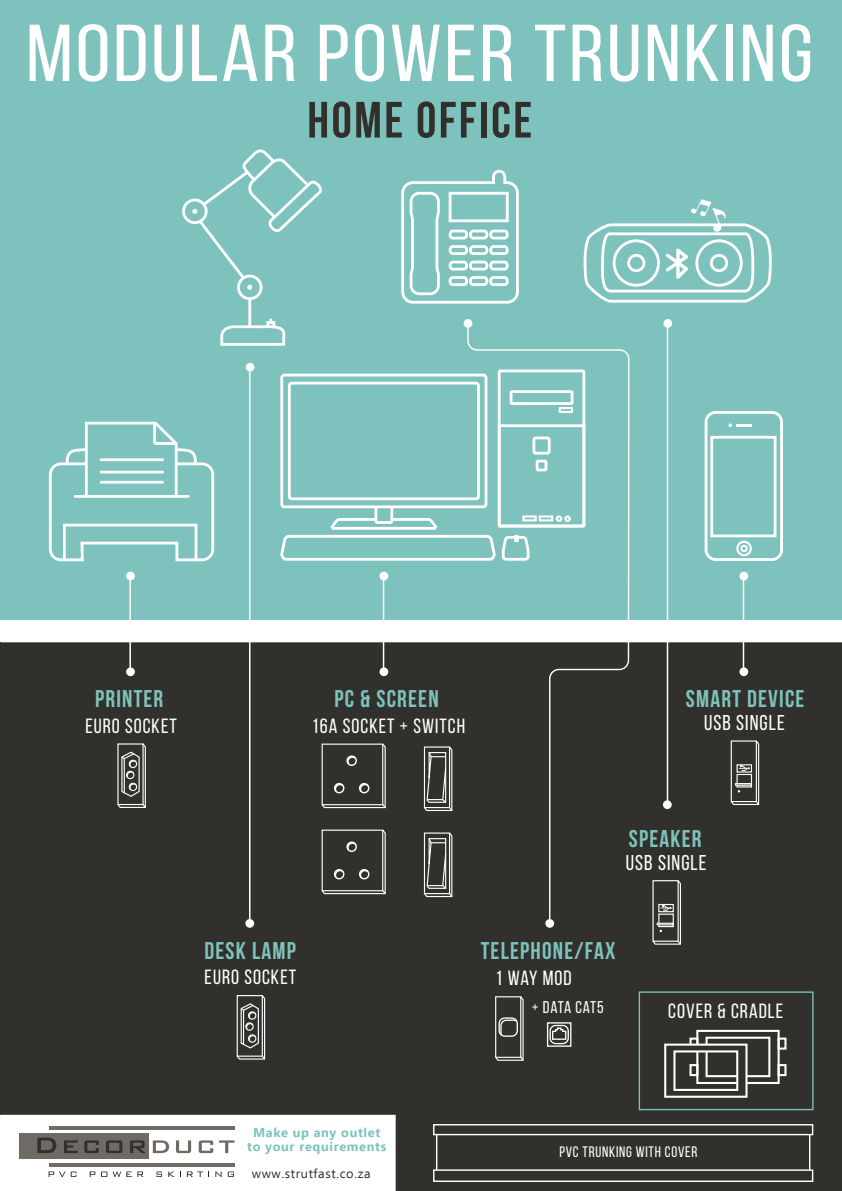
<style>
.page{position:relative;width:842px;height:1191px;background:#fff}
.page>*{position:absolute;margin:0;border:0;box-sizing:border-box;transform-origin:0 0}
.t1{font:80.4px "Bebas Neue";letter-spacing:.03em;color:#fff;scale:1.11 1}
.t2{font:700 51px "Bebas Neue";letter-spacing:.05em;color:#31302c}
.t3{font:700 24.2px "Bebas Neue";letter-spacing:.05em;color:#7dc2bc}
.t4{font:21.4px "Bebas Neue";letter-spacing:.05em;color:#fff}
.t5{font:20.6px "Bebas Neue";letter-spacing:.05em;color:#fff}
.t6{font:17px "Bebas Neue";letter-spacing:.03em;color:#fff}
.t7{font:15.2px "Bebas Neue";letter-spacing:.05em;color:#fff}
.t8{font:700 12.8px/14.2px "Ebrima";letter-spacing:.05em;color:#7dc2bc;text-align:center}
.t9{font:12.8px "Ebrima";letter-spacing:.05em;color:#31302c}
</style>
<div class="page">
<div style="left:0;top:642px;width:842px;height:549px;background:#31302c"></div>
<div style="left:0;top:0;width:842px;height:619px;background:#7dc2bc"></div>
<svg style="left:730px;top:739px;width:30px;height:67px;background:#61615e"></svg>
<svg style="left:651px;top:879px;width:31px;height:66px;background:#61605d"></svg>
<svg style="left:116px;top:742px;width:31px;height:67px;background:#696966"></svg>
<svg style="left:236px;top:994px;width:30px;height:66px;background:#6c6b69"></svg>
<div style="left:549px;top:1024px;width:20px;height:20px;border:1px solid #fff;border-radius:6px"></div>
<div style="left:547px;top:1022px;width:24px;height:24px;border:1px solid #fff"></div>
<svg style="left:551px;top:1026px;width:16px;height:14px"></svg>
<svg style="left:494px;top:995px;width:31px;height:66px;background:#5b5a57"></svg>
<svg style="left:423px;top:831px;width:30px;height:67px;background:#686764"></svg>
<svg style="left:321px;top:828px;width:66px;height:67px;background:#43423f"></svg>
<div style="left:322px;top:829px;width:61px;height:62px;border:1px solid #fff"></div>
<svg style="left:423px;top:745px;width:30px;height:67px;background:#686764"></svg>
<svg style="left:321px;top:742px;width:66px;height:67px;background:#43423f"></svg>
<div style="left:322px;top:743px;width:61px;height:62px;border:1px solid #fff"></div>
<div style="left:696px;top:1029px;width:84px;height:55px;border:2px solid #fff"></div>
<div style="left:705px;top:1036px;width:65px;height:41px;border:2px solid #fff"></div>
<div style="left:689px;top:1037px;width:9px;height:12px;border:2px solid #fff"></div>
<div style="left:777px;top:1037px;width:9px;height:12px;border:2px solid #fff"></div>
<div style="left:777px;top:1064px;width:9px;height:12px;border:2px solid #fff"></div>
<svg style="left:663px;top:1042px;width:85px;height:56px"></svg>
<div style="left:639px;top:991px;width:174px;height:119px;border:1px solid #7dc2bc"></div>
<hr style="left:436px;top:1134px;width:1px;height:36px;background:#fff">
<hr style="left:809px;top:1134px;width:1px;height:36px;background:#fff">
<div style="left:433px;top:1124px;width:380px;height:11px;border:1px solid #fff"></div>
<div style="left:433px;top:1169px;width:380px;height:13px;border:1px solid #fff"></div>
<div style="left:739px;top:571px;width:9px;height:9px;background:#fff;border-radius:50%"></div>
<hr style="left:743px;top:577px;width:1px;height:95px;background:#fff">
<div style="left:739px;top:667px;width:9px;height:9px;background:#fff;border-radius:50%"></div>
<div style="left:379px;top:571px;width:9px;height:9px;background:#fff;border-radius:50%"></div>
<hr style="left:383px;top:577px;width:1px;height:95px;background:#fff">
<div style="left:379px;top:667px;width:9px;height:9px;background:#fff;border-radius:50%"></div>
<div style="left:663px;top:319px;width:9px;height:9px;background:#fff;border-radius:50%"></div>
<hr style="left:667px;top:325px;width:1px;height:484px;background:#fff">
<div style="left:246px;top:363px;width:8px;height:8px;background:#fff;border-radius:50%"></div>
<hr style="left:249px;top:368px;width:1px;height:555px;background:#fff">
<div style="left:663px;top:800px;width:9px;height:9px;background:#fff;border-radius:50%"></div>
<div style="left:126px;top:571px;width:9px;height:9px;background:#fff;border-radius:50%"></div>
<hr style="left:129px;top:577px;width:2px;height:95px;background:#fff">
<div style="left:126px;top:667px;width:9px;height:9px;background:#fff;border-radius:50%"></div>
<div style="left:245px;top:919px;width:9px;height:8px;background:#fff;border-radius:50%"></div>
<svg style="left:467px;top:323px;width:163px;height:601px"></svg>
<div style="left:545px;top:919px;width:9px;height:8px;background:#fff;border-radius:50%"></div>
<div style="left:464px;top:319px;width:8px;height:9px;background:#fff;border-radius:50%"></div>
<div style="left:19px;top:1133px;width:130px;height:25px;background:#706a64"></div>
<svg style="left:37px;top:1137px;width:19px;height:16px"></svg>
<svg style="left:64px;top:1140px;width:14px;height:13px"></svg>
<svg style="left:84px;top:1140px;width:15px;height:13px"></svg>
<svg style="left:106px;top:1140px;width:16px;height:13px"></svg>
<svg style="left:130px;top:1140px;width:16px;height:13px"></svg>
<svg style="left:153px;top:1140px;width:16px;height:13px"></svg>
<svg style="left:176px;top:1140px;width:15px;height:13px"></svg>
<svg style="left:199px;top:1140px;width:14px;height:13px"></svg>
<svg style="left:219px;top:1140px;width:15px;height:13px"></svg>
<svg style="left:49px;top:1125px;width:186px;height:4px"></svg>
<hr style="left:49px;top:1163px;width:186px;height:4px;background:#706a64">
<svg style="left:49px;top:1171px;width:27px;height:6px"></svg>
<svg style="left:90px;top:1171px;width:5px;height:6px"></svg>
<svg style="left:101px;top:1171px;width:6px;height:6px"></svg>
<svg style="left:113px;top:1171px;width:31px;height:6px"></svg>
<svg style="left:156px;top:1171px;width:6px;height:6px"></svg>
<svg style="left:168px;top:1171px;width:6px;height:6px"></svg>
<svg style="left:187px;top:1171px;width:22px;height:6px"></svg>
<svg style="left:215px;top:1171px;width:7px;height:6px"></svg>
<svg style="left:228px;top:1171px;width:6px;height:6px"></svg>
<div style="left:705px;top:411px;width:78px;height:150px;border:3px solid #fff;border-radius:10px"></div>
<div style="left:736px;top:541px;width:16px;height:15px;border:2px solid #fff;border-radius:50%"></div>
<div style="left:740px;top:545px;width:8px;height:7px;border:2px solid #fff;border-radius:50%"></div>
<svg style="left:728px;top:423px;width:23px;height:4px"></svg>
<div style="left:710px;top:436px;width:66px;height:101px;border:3px solid #fff"></div>
<div style="left:280px;top:374px;width:207px;height:134px;border:3px solid #fff;border-radius:3px"></div>
<div style="left:288px;top:382px;width:192px;height:118px;border:3px solid #fff;border-radius:2px"></div>
<div style="left:498px;top:369px;width:87px;height:158px;border:3px solid #fff"></div>
<div style="left:498px;top:424px;width:87px;height:103px;border:3px solid #fff"></div>
<div style="left:510px;top:390px;width:63px;height:15px;border:3px solid #fff"></div>
<div style="left:532px;top:436px;width:19px;height:18px;border:3px solid #fff;border-radius:2px"></div>
<div style="left:536px;top:460px;width:11px;height:11px;border:3px solid #fff"></div>
<svg style="left:557px;top:406px;width:17px;height:8px"></svg>
<svg style="left:280px;top:504px;width:274px;height:58px"></svg>
<div style="left:556px;top:515px;width:6px;height:7px;border:2px solid #fff;border-radius:50%"></div>
<div style="left:564px;top:515px;width:7px;height:7px;border:2px solid #fff;border-radius:50%"></div>
<div style="left:182px;top:199px;width:26px;height:25px;border:3px solid #fff;border-radius:50%"></div>
<div style="left:237px;top:275px;width:25px;height:25px;border:3px solid #fff;border-radius:50%"></div>
<hr style="left:248px;top:299px;width:3px;height:28px;background:#fff">
<svg style="left:220px;top:319px;width:66px;height:27px"></svg>
<svg style="left:192px;top:149px;width:130px;height:141px"></svg>
<svg style="left:48px;top:421px;width:167px;height:141px"></svg>
<svg style="left:401px;top:169px;width:118px;height:135px"></svg>
<svg style="left:583px;top:199px;width:189px;height:104px"></svg>
<h1 class="t1" style="left:26px;top:10px;width:710px">MODULAR POWER TRUNKING</h1>
<h2 class="t2" style="left:307px;top:92px;width:226px">HOME OFFICE</h2>
<p class="t3" style="left:95px;top:685px;width:70px">PRINTER</p>
<p class="t5" style="left:85px;top:714px;width:93px">EURO SOCKET</p>
<p class="t3" style="left:334px;top:685px;width:106px">PC &amp; SCREEN</p>
<p class="t5" style="left:312px;top:714px;width:155px">16A SOCKET + SWITCH</p>
<p class="t3" style="left:686px;top:685px;width:120px">SMART DEVICE</p>
<p class="t4" style="left:704px;top:711px;width:82px">USB SINGLE</p>
<p class="t3" style="left:204px;top:937px;width:93px">DESK LAMP</p>
<p class="t5" style="left:205px;top:966px;width:93px">EURO SOCKET</p>
<p class="t3" style="left:629px;top:825px;width:74px">SPEAKER</p>
<p class="t4" style="left:626px;top:851px;width:82px">USB SINGLE</p>
<p class="t3" style="left:481px;top:937px;width:136px">TELEPHONE/FAX</p>
<p class="t5" style="left:495px;top:967px;width:78px">1 WAY MOD</p>
<p class="t6" style="left:532px;top:997px;width:73px">+ DATA CAT5</p>
<p class="t5" style="left:668px;top:999px;width:116px">COVER &amp; CRADLE</p>
<p class="t8" style="left:247px;top:1125px;width:141px">Make up any outlet to your requirements</p>
<p class="t9" style="left:252px;top:1164px;width:120px">www.strutfast.co.za</p>
<p class="t7" style="left:559px;top:1143px;width:140px">PVC TRUNKING WITH COVER</p>
</div>
